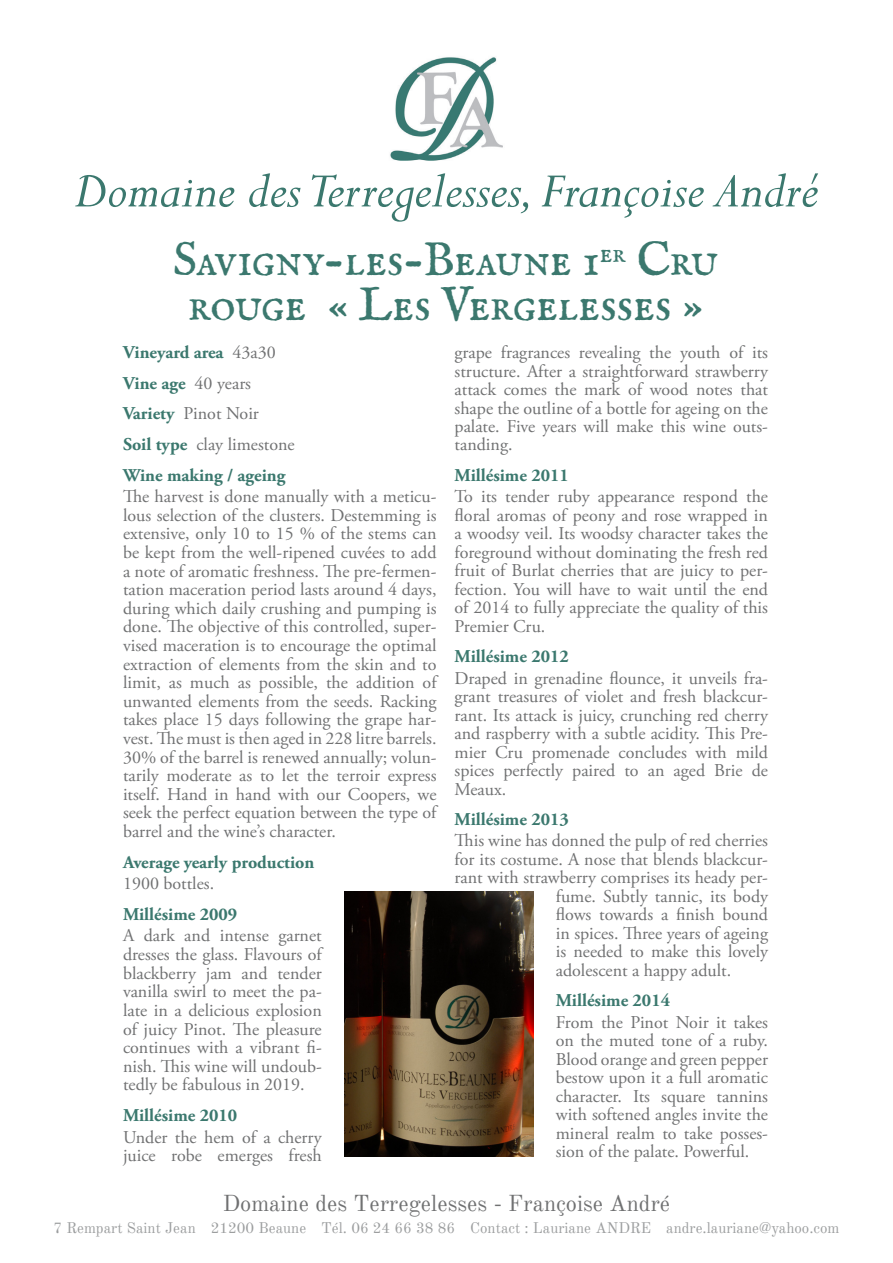
<style>
.page{position:relative;width:893px;height:1263px;background:#fff}
.page>*{position:absolute;margin:0;border:0;box-sizing:border-box;transform-origin:0 0}
.t1{font:italic 55.5px "Perpetua";color:#3b786e}
.t2{font:40.5px "IM FELL English Roman SC";letter-spacing:-.005em;color:#3b786e}
.t3{font:22.5px "Old Standard TT";color:#707172}
.t4{font:18px/18.6px "Adobe Garamond Pro";color:#707172;text-align:justify}
.t5{font:700 18px "Adobe Garamond Pro";color:#3b786e}
.t6{font:15px "Old Standard TT";color:#9c9e9f}
.s1{font-weight:400;color:#707172}
.s2{font-weight:700;color:#3b786e}
</style>
<div class="page">
<img style="left:390px;top:57px;width:113px;height:104px">
<img style="left:344px;top:891px;width:189px;height:265px">
<h1 class="t1" style="left:75px;top:156px;width:745px">Domaine des Terregelesses, Françoise André</h1>
<p class="t2" style="left:173px;top:233px;width:546px">Savigny-les-Beaune 1<sup>er</sup> Cru</p>
<p class="t2" style="left:188px;top:278px;width:516px">rouge « Les Vergelesses »</p>
<p class="t5" style="left:123px;top:342px;width:154px">Vineyard area <span class="s1">43a30</span></p>
<p class="t5" style="left:123px;top:372px;width:130px">Vine age <span class="s1">40 years</span></p>
<p class="t4" style="left:123px;top:405px;width:137px"><span class="s2">Variety</span> Pinot Noir</p>
<p class="t4" style="left:123px;top:435px;width:173px"><span class="s2">Soil type</span> clay limestone</p>
<p class="t5" style="left:123px;top:464px;width:164px">Wine making / ageing</p>
<p class="t4" style="left:123px;top:488px;width:315px">The harvest is done manually with a meticu&shy;lous selection of the clusters. Destemming is extensive, only 10 to 15 % of the stems can be kept from the well-ripened cuvées to add a note of aromatic freshness. The pre-fermen&shy;tation maceration period lasts around 4 days, during which daily crushing and pumping is done. The objective of this controlled, super&shy;vised maceration is to encourage the optimal extraction of elements from the skin and to limit, as much as possible, the addition of unwanted elements from the seeds. Racking takes place 15 days following the grape har&shy;vest. The must is then aged in 228 litre barrels.<br>30% of the barrel is renewed annually; volun&shy;tarily moderate as to let the terroir express itself. Hand in hand with our Coopers, we seek the perfect equation between the type of barrel and the wine’s character.</p>
<p class="t5" style="left:123px;top:851px;width:193px">Average yearly production</p>
<p class="t4" style="left:123px;top:875px;width:93px">1900 bottles.</p>
<p class="t5" style="left:123px;top:904px;width:116px">Millésime 2009</p>
<p class="t4" style="left:123px;top:927px;width:200px">A dark and intense garnet dresses the glass. Flavours of blackberry jam and tender vanilla swirl to meet the pa&shy;late in a delicious explosion of juicy Pinot. The pleasure continues with a vibrant fi&shy;nish. This wine will undoub&shy;tedly be fabulous in 2019.</p>
<p class="t5" style="left:123px;top:1105px;width:116px">Millésime 2010</p>
<p class="t4" style="left:123px;top:1128px;width:200px">Under the hem of a cherry juice robe emerges fresh</p>
<p class="t4" style="left:454px;top:344px;width:315px">grape fragrances revealing the youth of its structure. After a straightforward strawberry attack comes the mark of wood notes that shape the outline of a bottle for ageing on the palate. Five years will make this wine outs&shy;tanding.</p>
<p class="t5" style="left:454px;top:465px;width:116px">Millésime 2011</p>
<p class="t4" style="left:454px;top:488px;width:315px">To its tender ruby appearance respond the floral aromas of peony and rose wrapped in a woodsy veil. Its woodsy character takes the foreground without dominating the fresh red fruit of Burlat cherries that are juicy to per&shy;fection. You will have to wait until the end of 2014 to fully appreciate the quality of this Premier Cru.</p>
<p class="t5" style="left:454px;top:646px;width:116px">Millésime 2012</p>
<p class="t4" style="left:454px;top:669px;width:315px">Draped in grenadine flounce, it unveils fra&shy;grant treasures of violet and fresh blackcur&shy;rant. Its attack is juicy, crunching red cherry and raspberry with a subtle acidity. This Pre&shy;mier Cru promenade concludes with mild spices perfectly paired to an aged Brie de Meaux.</p>
<p class="t5" style="left:454px;top:809px;width:116px">Millésime 2013</p>
<p class="t4" style="left:454px;top:832px;width:315px">This wine has donned the pulp of red cherries</p>
<p class="t4" style="left:454px;top:850px;width:315px">for its costume. A nose that blends blackcur-</p>
<p class="t4" style="left:454px;top:869px;width:315px">rant with strawberry comprises its heady per-</p>
<p class="t4" style="left:556px;top:887px;width:214px">fume. Subtly tannic, its body</p>
<p class="t4" style="left:556px;top:906px;width:214px">flows towards a finish bound</p>
<p class="t4" style="left:556px;top:924px;width:214px">in spices. Three years of ageing</p>
<p class="t4" style="left:556px;top:943px;width:214px">is needed to make this lovely</p>
<p class="t4" style="left:556px;top:961px;width:177px">adolescent a happy adult.</p>
<p class="t5" style="left:556px;top:990px;width:116px">Millésime 2014</p>
<p class="t4" style="left:556px;top:1013px;width:214px">From the Pinot Noir it takes on the muted tone of a ruby.<br>Blood orange and green pepper bestow upon it a full aromatic character. Its square tannins with softened angles invite the mineral realm to take posses&shy;sion of the palate. Powerful.</p>
<p class="t3" style="left:223px;top:1189px;width:449px">Domaine des Terregelesses - Françoise André</p>
<p class="t6" style="left:53px;top:1219px;width:787px">7 Rempart Saint Jean 21200 Beaune Tél. 06 24 66 38 86 Contact : Lauriane ANDRE andre.lauriane@yahoo.com</p>
</div>
